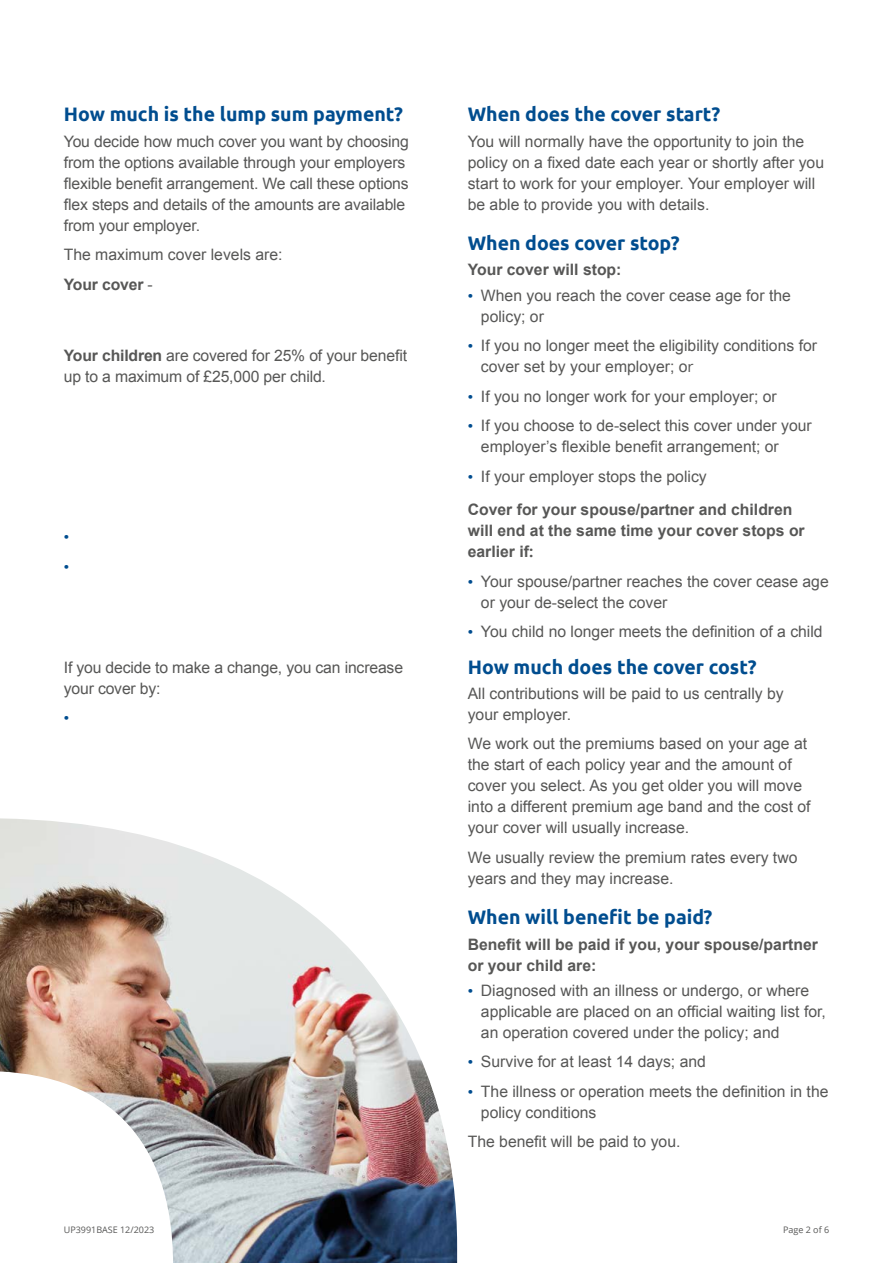
<style>
.page{position:relative;width:893px;height:1263px;background:#fff}
.page>*{position:absolute;margin:0;border:0;box-sizing:border-box;transform-origin:0 0}
.t1{font:700 19.5px "Ubuntu";color:#004d8f}
.t2{font:15.75px/21px "Arial";color:#575756}
.t3{font:700 15.75px/21px "Arial";color:#575756}
.t4{font:15px/29.5px "Ubuntu";color:#004d8f}
.t5{font:9px "Open Sans";color:#575756}
.s1{font-weight:700}
.s2{font-family:"Ubuntu";font-size:15px;color:#004d8f}
.s3{font-family:"Open Sans";font-size:15px}
.s4{font-family:"Ubuntu";font-weight:400;font-size:15px;color:#004d8f}
.s5{font-weight:400}
</style>
<div class="page">
<img style="left:0;top:818px;width:457px;height:445px">
<p class="t1" style="left:64px;top:103px;width:341px">How much is the lump sum payment?</p>
<p class="t2" style="left:64px;top:131px;width:347px">You decide how much cover you want by choosing from the options available through your employers flexible benefit arrangement. We call these options flex steps and details of the amounts are available from your employer.</p>
<p class="t2" style="left:64px;top:240px;width:220px;line-height:29.5px">The maximum cover levels are:<br><span class="s1">Your cover</span> -</p>
<p class="t2" style="left:64px;top:345px;width:345px"><span class="s1">Your children</span> are covered for 25% of your benefit up to a maximum of £25,000 per child.</p>
<p class="t4" style="left:64px;top:522px;width:7px">• •</p>
<p class="t2" style="left:64px;top:657px;width:341px">If you decide to make a change, you can increase your cover by:</p>
<p class="t4" style="left:64px;top:703px;width:7px">•</p>
<p class="t1" style="left:468px;top:103px;width:254px">When does the cover start?</p>
<p class="t2" style="left:468px;top:131px;width:358px">You will normally have the opportunity to join the policy on a fixed date each year or shortly after you start to work for your employer. Your employer will be able to provide you with details.</p>
<p class="t1" style="left:468px;top:231px;width:213px">When does cover stop?</p>
<p class="t3" style="left:468px;top:260px;width:155px">Your cover will stop:</p>
<p class="t2" style="left:481px;top:285px;width:311px;text-indent:-13px"><span class="s2">•</span> When you reach the cover cease age for the policy; or</p>
<p class="t2" style="left:481px;top:335px;width:338px;text-indent:-13px"><span class="s2">•</span> If you no longer meet the eligibility conditions for cover set by your employer; o<span class="s3">r</span></p>
<p class="t2" style="left:468px;top:386px;width:311px"><span class="s2">•</span> If you no longer work for your employer; or</p>
<p class="t2" style="left:481px;top:415px;width:332px;text-indent:-13px"><span class="s2">•</span> If you choose to de-select this cover under your employer’s flexible benefit arrangement; or</p>
<p class="t3" style="left:468px;top:460px;width:326px;line-height:33.8px"><span class="s4">•</span> <span class="s5">If your employer stops the policy<br></span>Cover for your spouse/partner and children</p>
<p class="t3" style="left:468px;top:521px;width:338px">will end at the same time your cover stops or earlier if<span class="s3">:</span></p>
<p class="t2" style="left:481px;top:571px;width:349px;text-indent:-13px"><span class="s2">•</span> Your spouse/partner reaches the cover cease age or your de-select the cover</p>
<p class="t2" style="left:468px;top:622px;width:356px"><span class="s2">•</span> You child no longer meets the definition of a child</p>
<p class="t1" style="left:468px;top:655px;width:290px">How much does the cover cost?</p>
<p class="t2" style="left:468px;top:683px;width:317px">All contributions will be paid to us centrally by your employer.</p>
<p class="t2" style="left:468px;top:733px;width:344px">We work out the premiums based on your age at the start of each policy year and the amount of cover you select. As you get older you will move into a different premium age band and the cost of your cover will usually increase.</p>
<p class="t2" style="left:468px;top:847px;width:331px">We usually review the premium rates every two years and they may increase.</p>
<p class="t1" style="left:468px;top:905px;width:246px">When will benefit be paid?</p>
<p class="t3" style="left:468px;top:934px;width:352px">Benefit will be paid if you, your spouse/partner or your child are:</p>
<p class="t2" style="left:481px;top:980px;width:346px;text-indent:-13px"><span class="s2">•</span> Diagnosed with an illness or undergo, or where applicable are placed on an official waiting list for, an operation covered under the policy; and</p>
<p class="t2" style="left:468px;top:1051px;width:240px"><span class="s2">•</span> Survive for at least 14 days; and</p>
<p class="t2" style="left:481px;top:1081px;width:349px;text-indent:-13px"><span class="s2">•</span> The illness or operation meets the definition in the policy conditions</p>
<p class="t2" style="left:468px;top:1131px;width:214px">The benefit will be paid to you.</p>
<p class="t5" style="left:64px;top:1223px;width:92px">UP3991BASE 12/2023</p>
<p class="t5" style="left:783px;top:1223px;width:48px">Page 2 of 6</p>
</div>
